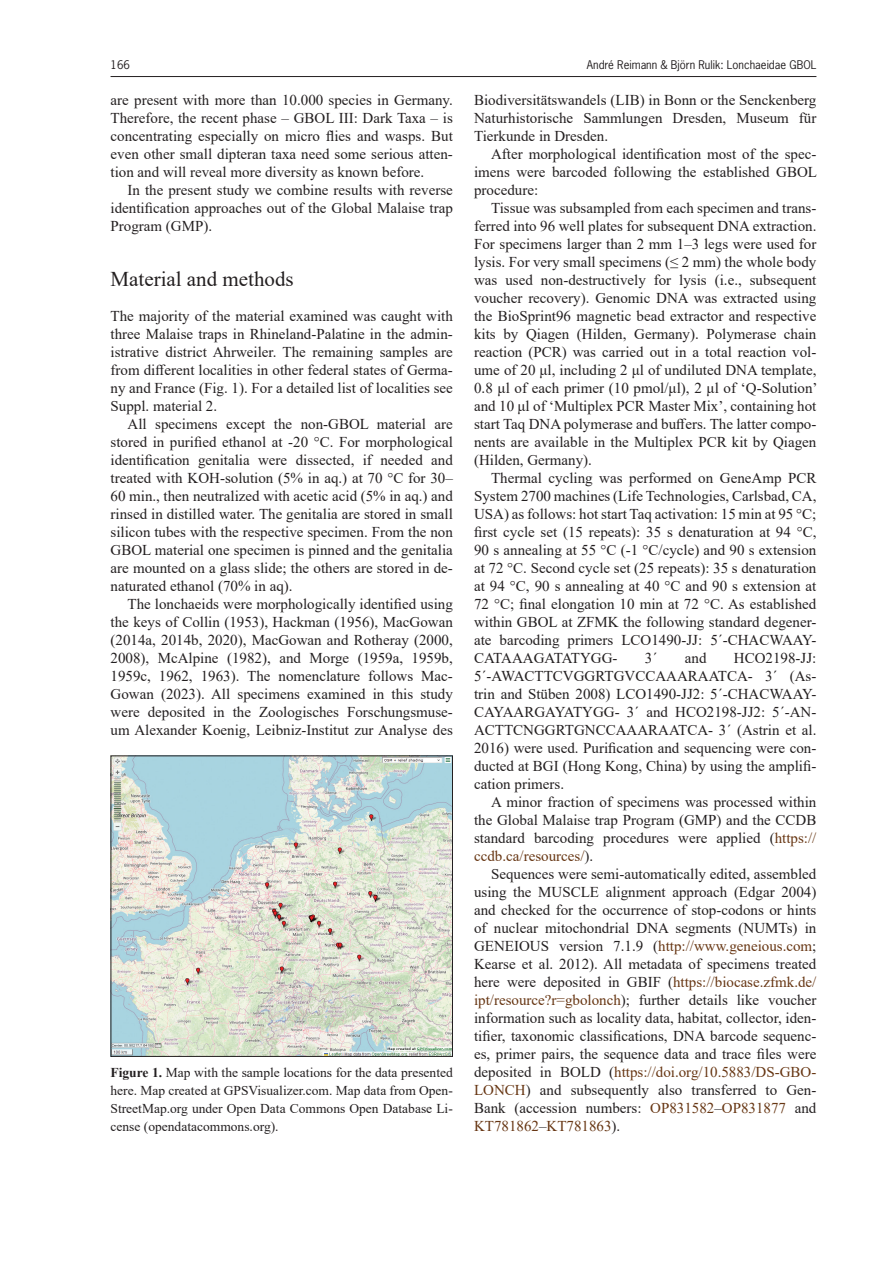
<style>
.page{position:relative;width:893px;height:1263px;background:#fff}
.page>*{position:absolute;margin:0;border:0;box-sizing:border-box;transform-origin:0 0}
.t1{font:21px "Times New Roman";color:#231f20}
.t2{font:15px/18px "Times New Roman";color:#231f20;text-align:justify}
.t3{font:13.5px/18px "Times New Roman";color:#231f20;text-align:justify}
.t4{font:11.25px "News Gothic Std";color:#231f20}
.s1{color:#673613}
.s2{font-weight:700}
</style>
<div class="page">
<hr style="left:111px;top:76px;width:705px;height:1px;background:#231f20">
<img style="left:113px;top:757px;width:338px;height:298px">
<div style="left:111px;top:755px;width:342px;height:302px;border:1px solid #231f20"></div>
<p class="t4" style="left:111px;top:58px;width:21px">166</p>
<p class="t4" style="left:587px;top:58px;width:231px">André Reimann &amp; Björn Rulik: Lonchaeidae GBOL</p>
<p class="t2" style="left:111px;top:91px;width:344px">are present with more than 10.000 species in Germany.<br>Therefore, the recent phase – GBOL III: Dark Taxa – is concentrating especially on micro flies and wasps. But even other small dipteran taxa need some serious atten&shy;tion and will reveal more diversity as known before.</p>
<p class="t2" style="left:111px;top:181px;width:344px;text-indent:17px">In the present study we combine results with reverse identification approaches out of the Global Malaise trap Program (GMP).</p>
<h1 class="t1" style="left:111px;top:264px;width:185px">Material and methods</h1>
<p class="t2" style="left:111px;top:307px;width:344px">The majority of the material examined was caught with three Malaise traps in Rhineland-Palatine in the admin&shy;istrative district Ahrweiler. The remaining samples are from different localities in other federal states of Germa&shy;ny and France (Fig. 1). For a detailed list of localities see Suppl. material 2.</p>
<p class="t2" style="left:111px;top:415px;width:344px;text-indent:17px">All specimens except the non-GBOL material are stored in purified ethanol at -20 °C. For morphological identification genitalia were dissected, if needed and treated with KOH-solution (5% in aq.) at 70 °C for 30– 60 min., then neutralized with acetic acid (5% in aq.) and rinsed in distilled water. The genitalia are stored in small silicon tubes with the respective specimen. From the non GBOL material one specimen is pinned and the genitalia are mounted on a glass slide; the others are stored in de&shy;naturated ethanol (70% in aq).</p>
<p class="t2" style="left:111px;top:595px;width:344px;text-indent:17px">The lonchaeids were morphologically identified using the keys of Collin (1953), Hackman (1956), MacGowan (2014a, 2014b, 2020), MacGowan and Rotheray (2000, 2008), McAlpine (1982), and Morge (1959a, 1959b, 1959c, 1962, 1963). The nomenclature follows Mac-Gowan (2023). All specimens examined in this study were deposited in the Zoologisches Forschungsmuse&shy;um Alexander Koenig, Leibniz-Institut zur Analyse des</p>
<p class="t2" style="left:474px;top:91px;width:344px">Biodiversitätswandels (LIB) in Bonn or the Senckenberg Naturhistorische Sammlungen Dresden, Museum für Tierkunde in Dresden.</p>
<p class="t2" style="left:474px;top:145px;width:344px;text-indent:17px">After morphological identification most of the spec&shy;imens were barcoded following the established GBOL procedure:</p>
<p class="t2" style="left:474px;top:199px;width:345px;text-indent:17px">Tissue was subsampled from each specimen and trans&shy;ferred into 96 well plates for subsequent DNA extraction.<br>For specimens larger than 2 mm 1–3 legs were used for lysis. For very small specimens (≤ 2 mm) the whole body was used non-destructively for lysis (i.e., subsequent voucher recovery). Genomic DNA was extracted using the BioSprint96 magnetic bead extractor and respective kits by Qiagen (Hilden, Germany). Polymerase chain reaction (PCR) was carried out in a total reaction vol&shy;ume of 20 μl, including 2 μl of undiluted DNA template, 0.8 μl of each primer (10 pmol/μl), 2 μl of ‘Q-Solution’ and 10 μl of ‘Multiplex PCR Master Mix’, containing hot start Taq DNA polymerase and buffers. The latter compo&shy;nents are available in the Multiplex PCR kit by Qiagen (Hilden, Germany).</p>
<p class="t2" style="left:474px;top:469px;width:344px;text-indent:17px">Thermal cycling was performed on GeneAmp PCR System 2700 machines (Life Technologies, Carlsbad, CA, USA) as follows: hot start Taq activation: 15 min at 95 °C; first cycle set (15 repeats): 35 s denaturation at 94 °C, 90 s annealing at 55 °C (-1 °C/cycle) and 90 s extension at 72 °C. Second cycle set (25 repeats): 35 s denaturation at 94 °C, 90 s annealing at 40 °C and 90 s extension at 72 °C; final elongation 10 min at 72 °C. As established within GBOL at ZFMK the following standard degener&shy;ate barcoding primers LCO1490-JJ: 5´-CHACWAAY-CATAAAGATATYGG-</p>
<p class="t2" style="left:645px;top:649px;width:14px">3´</p>
<p class="t2" style="left:685px;top:649px;width:23px">and</p>
<p class="t2" style="left:474px;top:649px;width:344px;text-indent:260px">HCO2198-JJ:<br>5´-AWACTTCVGGRTGVCCAAARAATCA- 3´ (As&shy;trin and Stüben 2008) LCO1490-JJ2: 5´-CHACWAAY-CAYAARGAYATYGG- 3´ and HCO2198-JJ2: 5´-AN-ACTTCNGGRTGNCCAAARAATCA- 3´ (Astrin et al.<br>2016) were used. Purification and sequencing were con&shy;ducted at BGI (Hong Kong, China) by using the amplifi&shy;cation primers.</p>
<p class="t2" style="left:474px;top:793px;width:344px;text-indent:17px">A minor fraction of specimens was processed within the Global Malaise trap Program (GMP) and the CCDB standard barcoding procedures were applied (<span class="s1">https:// ccdb.ca/resources/</span>).</p>
<p class="t2" style="left:474px;top:865px;width:344px;text-indent:17px">Sequences were semi-automatically edited, assembled using the MUSCLE alignment approach (Edgar 2004) and checked for the occurrence of stop-codons or hints of nuclear mitochondrial DNA segments (NUMTs) in GENEIOUS version 7.1.9 (<span class="s1">http://www.geneious.com</span>; Kearse et al. 2012). All metadata of specimens treated here were deposited in GBIF (<span class="s1">https://biocase.zfmk.de/ ipt/resource?r=gbolonch</span>); further details like voucher information such as locality data, habitat, collector, iden&shy;tifier, taxonomic classifications, DNA barcode sequenc&shy;es, primer pairs, the sequence data and trace files were deposited in BOLD (<span class="s1">https://doi.org/10.5883/DS-GBO-LONCH</span>) and subsequently also transferred to Gen-Bank (accession numbers: <span class="s1">OP831582</span>–<span class="s1">OP831877</span> and <span class="s1">KT781862</span>–<span class="s1">KT781863</span>).</p>
<p class="t3" style="left:111px;top:1063px;width:344px"><span class="s2">Figure 1.</span> Map with the sample locations for the data presented here. Map created at GPSVisualizer.com. Map data from Open-StreetMap.org under Open Data Commons Open Database Li&shy;cense (opendatacommons.org).</p>
</div>
